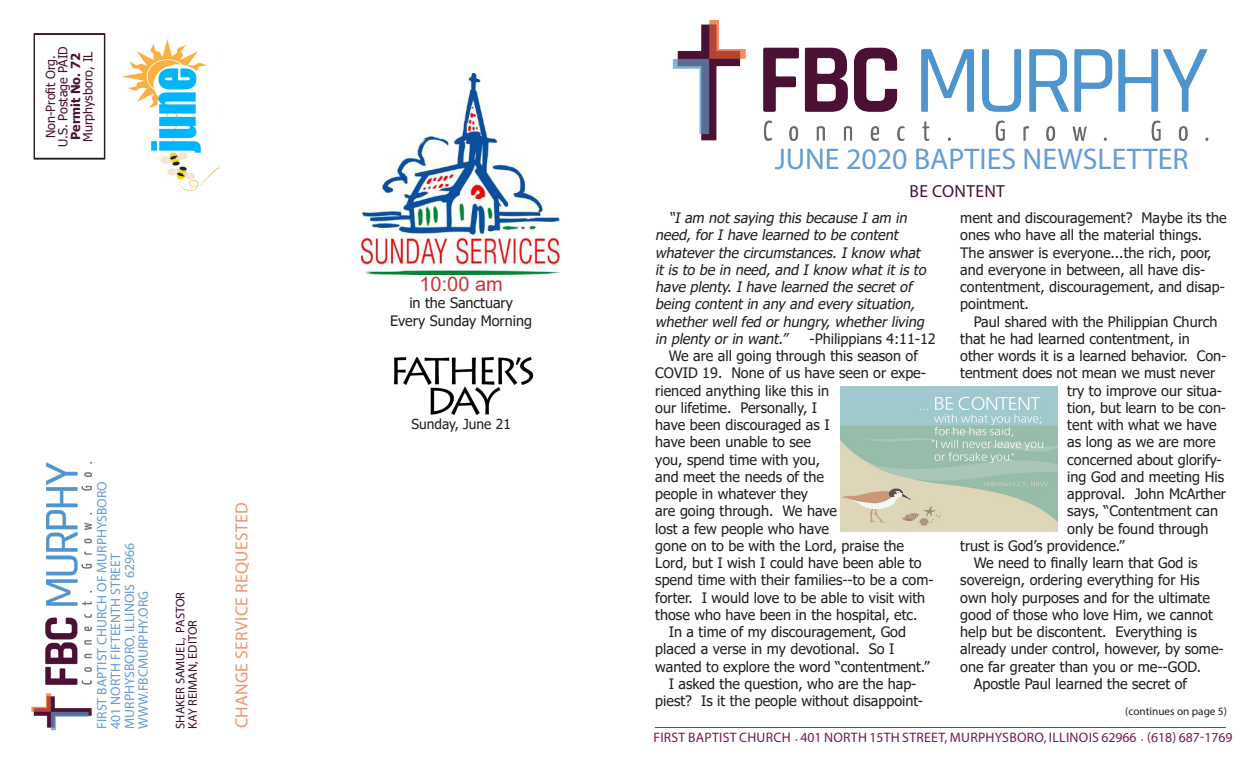
<style>
.page{position:relative;width:1260px;height:765px;background:#fff}
.page>*{position:absolute;margin:0;border:0;box-sizing:border-box;transform-origin:0 0}
.Body_text{font:30px "Myriad Pro";color:#669cd3}
.Headline{font:20px "Arial";color:#c2373a}
.Headline-2{font:17.5px "Myriad Pro";letter-spacing:.02em;color:#ef9372}
.Headline-3{font:17.5px "Myriad Pro";letter-spacing:.02em;color:#4a1135}
.t1{font:14.38px/17.2px "Tahoma";color:#231f20}
.t2{font:italic 14.38px/17.2px "Tahoma";color:#231f20}
.t3{font:13.75px "Myriad Pro";color:#669cd3}
.t4{font:13.75px "Myriad Pro";letter-spacing:.02em;color:#741a53}
.t5{font:13.75px "Tahoma";color:#741a53}
.Techno_Heavy{font:13.75px "Tahoma";color:#231f20}
.t6{font:12.5px "Tahoma";color:#4a1135}
.t7{font:12.5px "Myriad Pro";color:#3c0c2c}
.t8{font:700 12.5px "Tahoma";color:#4a1135}
.Techno_Heavy-2{font:11.25px "Myriad Pro";color:#231f20}
.s1{font-size:7.5px}
</style>
<div class="page">
<img style="left:672px;top:19px;width:537px;height:122px">
<img style="left:31px;top:462px;width:61px;height:269px">
<div style="left:34px;top:33px;width:71px;height:126px;border:1px solid #231f20"></div>
<img style="left:840px;top:386px;width:218px;height:146px">
<img style="left:122px;top:40px;width:98px;height:151px">
<img style="left:362px;top:73px;width:198px;height:201px">
<img style="left:393px;top:357px;width:141px;height:57px">
<p class="t6" style="left:42px;top:138px;width:85px;rotate:-90deg">Non-Profit Org.</p>
<p class="t6" style="left:55px;top:147px;width:102px;rotate:-90deg">U.S. Postage PAID</p>
<p class="t8" style="left:67px;top:140px;width:88px;rotate:-90deg">Permit No. 72</p>
<p class="t6" style="left:80px;top:142px;width:92px;rotate:-90deg">Murphysboro, IL</p>
<p class="t3" style="left:93px;top:729px;width:249px;rotate:-90deg">FIRST BAPTIST CHURCH OF MURPHYSBORO</p>
<p class="t3" style="left:107px;top:729px;width:177px;rotate:-90deg">401 NORTH FIFTEENTH STREET</p>
<p class="t3" style="left:121px;top:729px;width:187px;rotate:-90deg">MURPHYSBORO, ILLINOIS 62966</p>
<p class="t3" style="left:135px;top:729px;width:139px;rotate:-90deg">WWW.FBCMURPHY.ORG</p>
<p class="t7" style="left:173px;top:729px;width:138px;rotate:-90deg">SHAKER SAMUEL, PASTOR</p>
<p class="t7" style="left:185px;top:729px;width:110px;rotate:-90deg">KAY REIMAN, EDITOR</p>
<p class="Headline-2" style="left:231px;top:728px;width:227px;rotate:-90deg">CHANGE SERVICE REQUESTED</p>
<p class="Headline" style="left:419px;top:270px;width:85px">10:00 am</p>
<p class="t1" style="left:409px;top:295px;width:105px">in the Sanctuary</p>
<p class="t1" style="left:390px;top:313px;width:143px">Every Sunday Morning</p>
<p class="Techno_Heavy" style="left:411px;top:414px;width:101px">Sunday, June 21</p>
<p class="Body_text" style="left:775px;top:141px;width:416px">JUNE 2020 BAPTIES NEWSLETTER</p>
<p class="Headline-3" style="left:910px;top:181px;width:97px">BE CONTENT</p>
<p class="t2" style="left:655px;top:210px;width:276px;text-indent:13px">“Iam notsaying thisbecause Iam in need,forIhave learned to be content whateverthe circumstances.Iknow what itisto be in need,and Iknow whatitisto have plenty.Ihave learned the secretof being contentin any and every situation, whetherwellfed orhungry,whetherliving in plenty orin want.”</p>
<p class="t1" style="left:810px;top:331px;width:128px">-Philippians 4:11-12</p>
<p class="t1" style="left:655px;top:348px;width:272px;text-indent:13px">We are all going through this season of<br>COVID 19. None of us have seen or expe&shy;rienced anything like this in<br>our lifetime. Personally, I<br>have been discouraged as I<br>have been unable to see</p>
<p class="t1" style="left:655px;top:452px;width:170px">you, spend time with you, and meet the needs of the people in whatever they</p>
<p class="t1" style="left:655px;top:503px;width:280px">are going through. We have<br>lost a few people who have<br>gone on to be with the Lord, praise the Lord, but I wish I could have been able to spend time with their families--to be a com&shy;forter. I would love to be able to visit with those who have been in the hospital, etc.</p>
<p class="t1" style="left:655px;top:624px;width:276px;text-indent:13px">In a time of my discouragement, God placed a verse in my devotional. So I wanted to explore the word “contentment.”</p>
<p class="t1" style="left:655px;top:676px;width:269px;text-align:center">I asked the question, who are the hap&shy;piest? Is it the people without disappoint-</p>
<p class="t1" style="left:960px;top:210px;width:268px">ment and discouragement? Maybe its the ones who have all the material things.<br>The answer is everyone...the rich, poor, and everyone in between, all have dis&shy;contentment, discouragement, and disap&shy;pointment.</p>
<p class="t1" style="left:974px;top:314px;width:245px">Paul shared with the Philippian Church</p>
<p class="t1" style="left:960px;top:331px;width:231px">that he had learned contentment, in</p>
<p class="t1" style="left:960px;top:348px;width:268px">other words it is a learned behavior. Con-</p>
<p class="t1" style="left:960px;top:365px;width:257px">tentment does not mean we must never</p>
<p class="t1" style="left:1067px;top:383px;width:156px">try to improve our situa-</p>
<p class="t1" style="left:1067px;top:400px;width:160px">tion, but learn to be con-</p>
<p class="t1" style="left:1067px;top:417px;width:151px">tent with what we have</p>
<p class="t1" style="left:1067px;top:434px;width:150px">as long as we are more</p>
<p class="t1" style="left:1067px;top:452px;width:156px">concerned about glorify-</p>
<p class="t1" style="left:1067px;top:469px;width:158px">ing God and meeting His</p>
<p class="t1" style="left:1067px;top:486px;width:160px">approval. John McArther</p>
<p class="t1" style="left:1067px;top:503px;width:152px">says, “Contentment can</p>
<p class="t1" style="left:1067px;top:521px;width:143px">only be found through</p>
<p class="t1" style="left:960px;top:538px;width:166px">trust is God’s providence.”</p>
<p class="t1" style="left:960px;top:555px;width:265px;text-indent:13px">We need to finally learn that God is sovereign, ordering everything for His own holy purposes and for the ultimate good of those who love Him, we cannot help but be discontent. Everything is already under control, however, by some&shy;one far greater than you or me--GOD.</p>
<p class="t1" style="left:974px;top:676px;width:215px">Apostle Paul learned the secret of</p>
<p class="Techno_Heavy-2" style="left:1125px;top:704px;width:103px">(continues on page 5)</p>
<p class="t5" style="left:655px;top:712px;width:572px">____________________________________________________________________________</p>
<p class="t4" style="left:653px;top:728px;width:581px">FIRST BAPTIST CHURCH <span class="s1">•</span> 401 NORTH 15TH STREET, MURPHYSBORO, ILLINOIS 62966 <span class="s1">•</span> (618) 687-1769</p>
</div>
